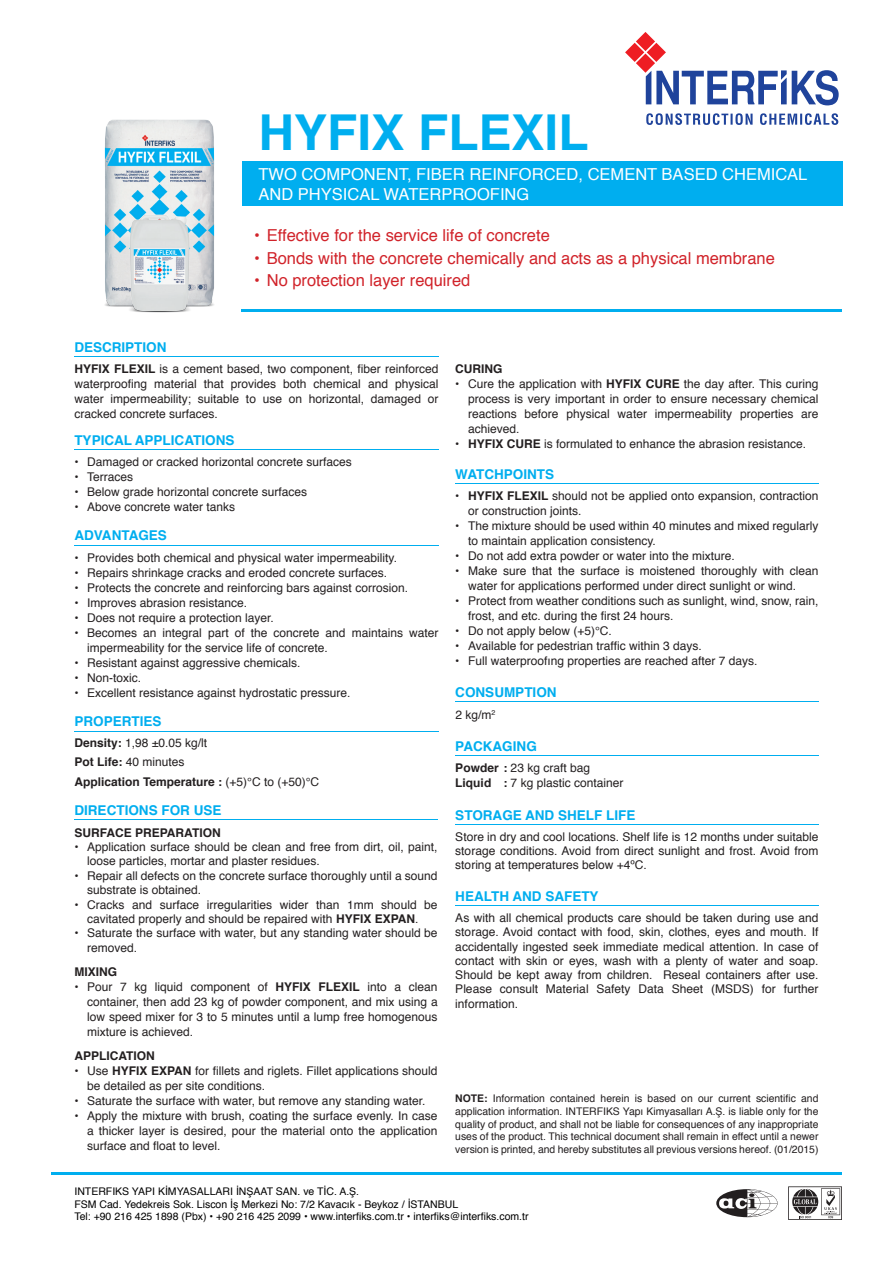
<style>
.page{position:relative;width:893px;height:1263px;background:#fff}
.page>*{position:absolute;margin:0;border:0;box-sizing:border-box;transform-origin:0 0}
.t1{font:700 49.5px "Helvetica";color:#00aeef}
.t2{font:16.5px "Helvetica";color:#d1232a}
.t3{font:16.5px/19.8px "Helvetica";color:#fff}
.t4{font:700 13.5px "Helvetica";color:#00aeef}
.t5{font:12px/15px "Helvetica";color:#231f20}
.t6{font:700 12px/19.5px "Helvetica";color:#231f20}
.t7{font:10.5px/12.6px "Helvetica";color:#231f20;text-align:justify}
.t8{font:10.5px/12.6px "Helvetica";color:#000}
.s1{font-weight:700}
.s2{font-weight:400}
</style>
<div class="page">
<div style="left:242px;top:162px;width:601px;height:44px;background:#00aeef"></div>
<hr style="left:242px;top:309px;width:600px;height:2px;background:#00aeef">
<hr style="left:51px;top:1172px;width:791px;height:2px;background:#00aeef">
<hr style="left:74px;top:356px;width:364px;height:1px;background:#00aeef">
<hr style="left:74px;top:449px;width:364px;height:1px;background:#00aeef">
<hr style="left:74px;top:545px;width:364px;height:1px;background:#00aeef">
<hr style="left:74px;top:731px;width:364px;height:1px;background:#00aeef">
<hr style="left:455px;top:701px;width:364px;height:1px;background:#00aeef">
<hr style="left:455px;top:755px;width:364px;height:1px;background:#00aeef">
<hr style="left:455px;top:824px;width:364px;height:1px;background:#00aeef">
<hr style="left:455px;top:905px;width:364px;height:1px;background:#00aeef">
<hr style="left:455px;top:483px;width:364px;height:1px;background:#00aeef">
<hr style="left:74px;top:819px;width:364px;height:1px;background:#00aeef">
<svg style="left:788px;top:1186px;width:54px;height:34px"></svg>
<svg style="left:716px;top:1189px;width:61px;height:28px"></svg>
<img style="left:104px;top:119px;width:111px;height:188px">
<img style="left:111px;top:200px;width:96px;height:113px">
<svg style="left:625px;top:32px;width:214px;height:73px"></svg>
<svg style="left:646px;top:113px;width:192px;height:12px"></svg>
<p class="t4" style="left:74px;top:336px;width:94px">DESCRIPTION</p>
<h1 class="t1" style="left:259px;top:93px;width:332px">HYFIX FLEXIL</h1>
<h2 class="t3" style="left:259px;top:165px;width:550px">TWO COMPONENT, FIBER REINFORCED, CEMENT BASED CHEMICAL<br>AND PHYSICAL WATERPROOFING</h2>
<h2 class="t2" style="left:254px;top:223px;width:297px">• Effective for the service life of concrete</h2>
<h2 class="t2" style="left:254px;top:245px;width:522px">• Bonds with the concrete chemically and acts as a physical membrane</h2>
<h2 class="t2" style="left:254px;top:268px;width:218px">• No protection layer required</h2>
<p class="t5" style="left:74px;top:362px;width:365px;text-align:justify"><span class="s1">HYFIX FLEXIL</span> is a cement based, two component, fiber reinforced waterproofing material that provides both chemical and physical water impermeability; suitable to use on horizontal, damaged or cracked concrete surfaces.</p>
<p class="t4" style="left:74px;top:429px;width:161px">TYPICAL APPLICATIONS</p>
<p class="t5" style="left:74px;top:455px;width:279px">• Damaged or cracked horizontal concrete surfaces</p>
<p class="t5" style="left:74px;top:470px;width:60px">• Terraces</p>
<p class="t5" style="left:74px;top:485px;width:234px">• Below grade horizontal concrete surfaces</p>
<p class="t5" style="left:74px;top:500px;width:162px">• Above concrete water tanks</p>
<p class="t4" style="left:74px;top:524px;width:94px">ADVANTAGES</p>
<p class="t5" style="left:74px;top:551px;width:324px">• Provides both chemical and physical water impermeability.</p>
<p class="t5" style="left:74px;top:566px;width:314px">• Repairs shrinkage cracks and eroded concrete surfaces.</p>
<p class="t5" style="left:74px;top:581px;width:335px">• Protects the concrete and reinforcing bars against corrosion.</p>
<p class="t5" style="left:74px;top:596px;width:174px">• Improves abrasion resistance.</p>
<p class="t5" style="left:74px;top:611px;width:201px">• Does not require a protection layer.</p>
<p class="t5" style="left:87px;top:626px;width:353px;text-indent:-13px">• Becomes an integral part of the concrete and maintains water impermeability for the service life of concrete.</p>
<p class="t5" style="left:74px;top:656px;width:228px">• Resistant against aggressive chemicals.</p>
<p class="t5" style="left:74px;top:671px;width:68px">• Non-toxic.</p>
<p class="t5" style="left:74px;top:686px;width:278px">• Excellent resistance against hydrostatic pressure.</p>
<p class="t6" style="left:74px;top:733px;width:246px">Density: <span class="s2">1,98 ±0.05 kg/lt<br></span>Pot Life: <span class="s2">40 minutes<br></span>Application Temperature : <span class="s2">(+5)°C to (+50)°C</span></p>
<p class="t4" style="left:74px;top:710px;width:89px">PROPERTIES</p>
<p class="t4" style="left:74px;top:800px;width:149px">DIRECTIONS FOR USE</p>
<p class="t6" style="left:74px;top:823px;width:148px">SURFACE PREPARATION</p>
<p class="t5" style="left:87px;top:840px;width:352px;line-height:14.4px;text-indent:-13px">• Application surface should be clean and free from dirt, oil, paint, loose particles, mortar and plaster residues.</p>
<p class="t5" style="left:87px;top:869px;width:352px;line-height:14.4px;text-indent:-13px">• Repair all defects on the concrete surface thoroughly until a sound substrate is obtained.</p>
<p class="t5" style="left:74px;top:897px;width:365px;line-height:14.4px;text-align:center">• Cracks and surface irregularities wider than 1mm should be cavitated properly and should be repaired with <span class="s1">HYFIX EXPAN</span>.</p>
<p class="t5" style="left:87px;top:926px;width:352px;text-indent:-13px">• Saturate the surface with water, but any standing water should be removed.</p>
<p class="t6" style="left:74px;top:962px;width:44px">MIXING</p>
<p class="t5" style="left:87px;top:980px;width:352px;text-align:justify;text-indent:-13px">• Pour 7 kg liquid component of <span class="s1">HYFIX FLEXIL</span> into a clean container, then add 23 kg of powder component, and mix using a low speed mixer for 3 to 5 minutes until a lump free homogenous mixture is achieved.</p>
<p class="t6" style="left:74px;top:1046px;width:82px">APPLICATION</p>
<p class="t5" style="left:87px;top:1064px;width:352px;text-indent:-13px">• Use <span class="s1">HYFIX EXPAN</span> for fillets and riglets. Fillet applications should be detailed as per site conditions.</p>
<p class="t5" style="left:74px;top:1094px;width:352px">• Saturate the surface with water, but remove any standing water.</p>
<p class="t5" style="left:87px;top:1109px;width:352px;text-align:justify;text-indent:-13px">• Apply the mixture with brush, coating the surface evenly. In case a thicker layer is desired, pour the material onto the application surface and float to level.</p>
<p class="t6" style="left:455px;top:359px;width:49px">CURING</p>
<p class="t5" style="left:468px;top:377px;width:352px;text-align:justify;text-indent:-13px">• Cure the application with <span class="s1">HYFIX CURE</span> the day after. This curing process is very important in order to ensure necessary chemical reactions before physical water impermeability properties are achieved.</p>
<p class="t5" style="left:455px;top:437px;width:352px"><span class="s1">• HYFIX CURE</span> is formulated to enhance the abrasion resistance.</p>
<p class="t4" style="left:455px;top:463px;width:100px">WATCHPOINTS</p>
<p class="t5" style="left:468px;top:489px;width:352px;text-indent:-13px"><span class="s1">• HYFIX FLEXIL</span> should not be applied onto expansion, contraction or construction joints.</p>
<p class="t5" style="left:468px;top:519px;width:352px;text-indent:-13px">• The mixture should be used within 40 minutes and mixed regularly to maintain application consistency.</p>
<p class="t5" style="left:455px;top:549px;width:281px">• Do not add extra powder or water into the mixture.</p>
<p class="t5" style="left:468px;top:564px;width:352px;text-indent:-13px">• Make sure that the surface is moistened thoroughly with clean water for applications performed under direct sunlight or wind.</p>
<p class="t5" style="left:468px;top:594px;width:352px;text-indent:-13px">• Protect from weather conditions such as sunlight, wind, snow, rain, frost, and etc. during the first 24 hours.</p>
<p class="t5" style="left:455px;top:624px;width:158px">• Do not apply below (+5)°C.</p>
<p class="t5" style="left:455px;top:639px;width:248px">• Available for pedestrian traffic within 3 days.</p>
<p class="t5" style="left:455px;top:654px;width:304px">• Full waterproofıng properties are reached after 7 days.</p>
<p class="t4" style="left:455px;top:681px;width:103px">CONSUMPTION</p>
<p class="t5" style="left:455px;top:707px;width:41px">2 kg/m<sup>2</sup></p>
<p class="t4" style="left:455px;top:735px;width:83px">PACKAGING</p>
<p class="t5" style="left:455px;top:760px;width:170px"><span class="s1">Powder :</span> 23 kg craft bag<br><span class="s1">Liquid :</span> 7 kg plastic container</p>
<p class="t4" style="left:455px;top:804px;width:182px">STORAGE AND SHELF LIFE</p>
<p class="t5" style="left:455px;top:830px;width:365px;line-height:14.2px;text-align:justify">Store in dry and cool locations. Shelf life is 12 months under suitable storage conditions. Avoid from direct sunlight and frost. Avoid from storing at temperatures below +4ºC.</p>
<p class="t4" style="left:455px;top:885px;width:145px">HEALTH AND SAFETY</p>
<p class="t5" style="left:455px;top:911px;width:365px;line-height:14.2px;text-align:justify">As with all chemical products care should be taken during use and storage. Avoid contact with food, skin, clothes, eyes and mouth. If accidentally ingested seek immediate medical attention. In case of contact with skin or eyes, wash with a plenty of water and soap.<br>Should be kept away from children. Reseal containers after use.<br>Please consult Material Safety Data Sheet (MSDS) for further information.</p>
<p class="t7" style="left:455px;top:1093px;width:365px"><span class="s1">NOTE:</span> Information contained herein is based on our current scientific and application information. INTERFIKS Yapı Kimyasalları A.Ş. is liable only for the quality of product, and shall not be liable for consequences of any inappropriate uses of the product. This technical document shall remain in effect until a newer version is printed, and hereby substitutes all previous versions hereof. (01/2015)</p>
<p class="t8" style="left:74px;top:1185px;width:456px">INTERFIKS YAPI KİMYASALLARI İNŞAAT SAN. ve TİC. A.Ş.<br>FSM Cad. Yedekreis Sok. Liscon İş Merkezi No: 7/2 Kavacık - Beykoz / İSTANBUL<br>Tel: +90 216 425 1898 (Pbx) • +90 216 425 2099 • www.interfiks.com.tr • interfiks@interfiks.com.tr</p>
</div>
